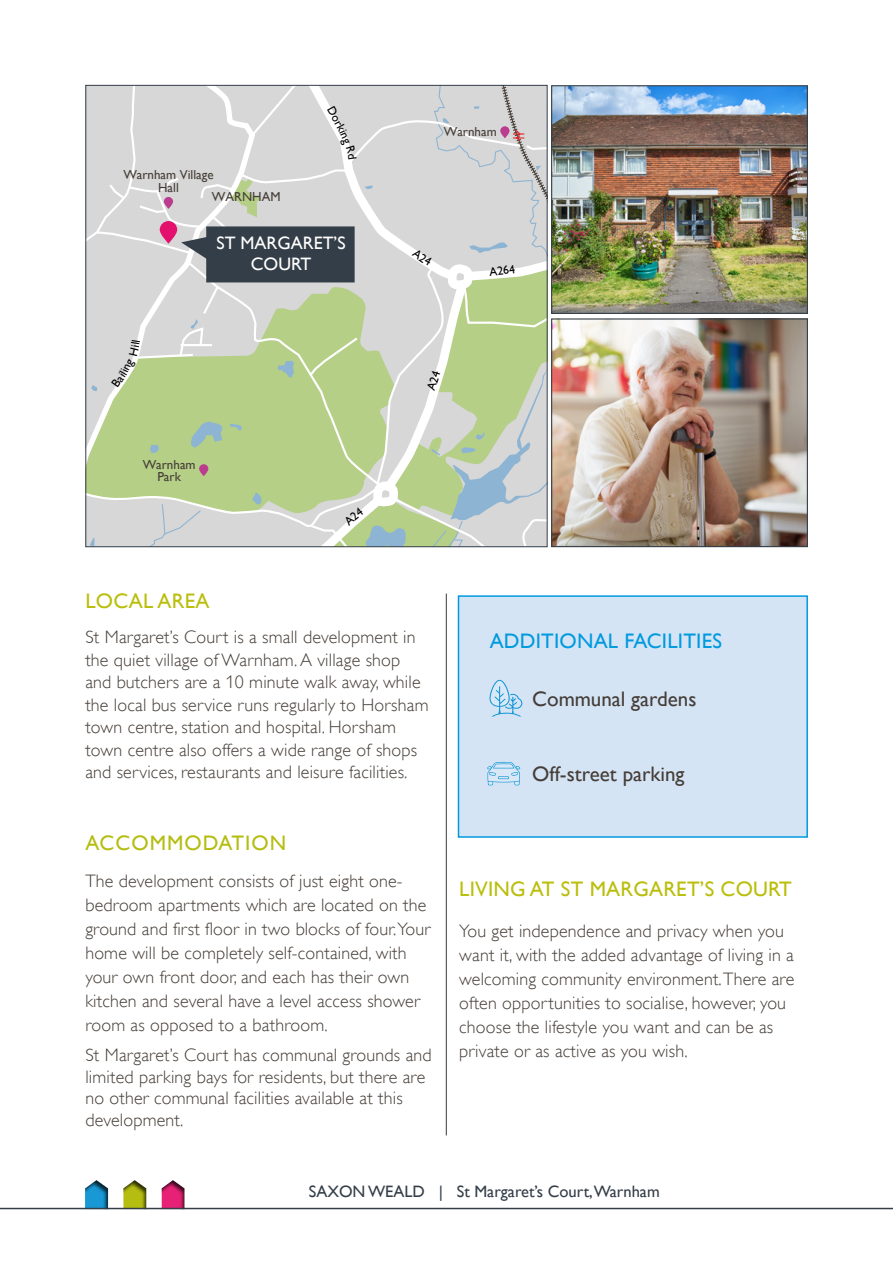
<style>
.page{position:relative;width:893px;height:1263px;background:#fff}
.page>*{position:absolute;margin:0;border:0;box-sizing:border-box;transform-origin:0 0}
.t1{font:21px "Gill Alt One";letter-spacing:.01em;color:#babe0c}
.t2{font:21px "Gill Alt One";color:#453d37}
.t3{font:21px "Gill Alt One";letter-spacing:.01em;color:#009ade}
.t4{font:21px "Gill Alt One";letter-spacing:.05em;color:#b4bd10}
.t5{font:300 18px/24px "Gill Alt One";letter-spacing:.01em;color:#453d37}
.t6{font:18px/21.6px "Gill Alt One";color:#fff;text-align:center}
.t7{font:16.5px "Gill Alt One";color:#343e48}
.t8{font:13.05px/12.6px "Gill Alt One";color:#453d37;text-align:center}
</style>
<div class="page">
<div style="left:148px;top:1170px;width:51px;height:42px;background:#000;opacity:.75"></div>
<div style="left:110px;top:1170px;width:51px;height:42px;background:#000;opacity:.75"></div>
<div style="left:73px;top:1170px;width:49px;height:42px;background:#000;opacity:.75"></div>
<hr style="left:0;top:1208px;width:893px;height:1px;background:#343e48">
<div style="left:458px;top:595px;width:350px;height:243px;background:#d4e4f5;border:2px solid #009ade"></div>
<img style="left:553px;top:87px;width:253px;height:225px">
<div style="left:551px;top:85px;width:257px;height:229px;border:1px solid #343e48"></div>
<img style="left:553px;top:320px;width:253px;height:225px">
<div style="left:551px;top:318px;width:257px;height:229px;border:1px solid #343e48"></div>
<hr style="left:446px;top:593px;width:1px;height:542px;background:#3c3935">
<svg style="left:489px;top:680px;width:34px;height:36px"></svg>
<svg style="left:487px;top:762px;width:33px;height:23px"></svg>
<svg style="left:86px;top:85px;width:461px;height:462px;background:#c5ceb9"></svg>
<p class="t8" style="left:123px;top:168px;width:92px">Warnham Village<br>Hall</p>
<p class="t8" style="left:212px;top:190px;width:70px">WARNHAM</p>
<p class="t6" style="left:216px;top:232px;width:131px">ST MARGARET’S<br>COURT</p>
<p class="t8" style="left:444px;top:126px;width:54px">Warnham</p>
<p class="t8" style="left:143px;top:458px;width:54px">Warnham<br>Park</p>
<p class="t1" style="left:85px;top:589px;width:126px">LOCAL AREA</p>
<p class="t5" style="left:85px;top:626px;width:345px;line-height:22.5px">St Margaret’s Court is a small development in the quiet village of Warnham. A village shop and butchers are a 10 minute walk away, while the local bus service runs regularly to Horsham town centre, station and hospital. Horsham town centre also offers a wide range of shops and services, restaurants and leisure facilities.</p>
<p class="t4" style="left:85px;top:831px;width:202px">ACCOMMODATION</p>
<p class="t5" style="left:85px;top:869px;width:347px">The development consists of just eight one&shy;bedroom apartments which are located on the ground and first floor in two blocks of four. Your home will be completely self-contained, with your own front door, and each has their own kitchen and several have a level access shower room as opposed to a bathroom.</p>
<p class="t5" style="left:85px;top:1044px;width:348px;line-height:21.6px">St Margaret’s Court has communal grounds and limited parking bays for residents, but there are no other communal facilities available at this development.</p>
<p class="t3" style="left:490px;top:628px;width:234px">ADDITIONAL FACILITIES</p>
<p class="t2" style="left:532px;top:687px;width:166px">Communal gardens</p>
<p class="t2" style="left:532px;top:762px;width:154px">Off-street parking</p>
<p class="t1" style="left:459px;top:877px;width:334px">LIVING AT ST MARGARET’S COURT</p>
<p class="t5" style="left:459px;top:919px;width:337px">You get independence and privacy when you want it, with the added advantage of living in a welcoming community environment. There are often opportunities to socialise, however, you choose the lifestyle you want and can be as private or as active as you wish.</p>
<p class="t7" style="left:309px;top:1182px;width:352px">SAXON WEALD | St Margaret’s Court,Warnham</p>
</div>
